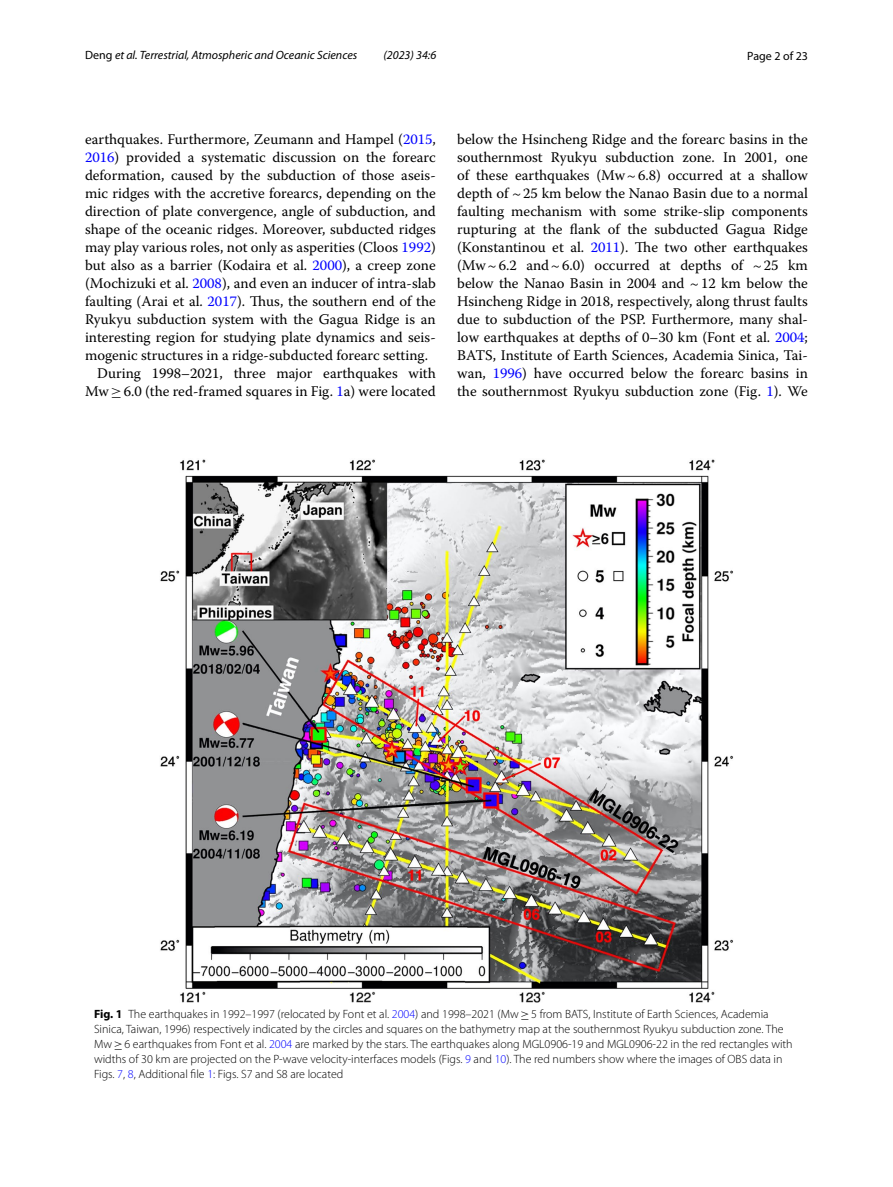
<style>
.page{position:relative;width:893px;height:1187px;background:#fff}
.page>*{position:absolute;margin:0;border:0;box-sizing:border-box;transform-origin:0 0}
.t1{font:14.7px/18px "Warnock Pro";color:#000;text-align:justify}
.t2{font:300 12px/15px "Myriad Pro";color:#000}
.t3{font:italic 12px "Myriad Pro";color:#000}
.t4{font:12px "Myriad Pro";color:#000}
.s1{font-style:normal}
.s2{color:#00f}
.s3{font-family:"MTSY"}
.s4{font-weight:700}
.s5{font-family:"MTSYN";font-weight:400}
.s6{font-family:"MTSYN2";font-weight:400}
</style>
<div class="page">
<img style="left:160px;top:459px;width:573px;height:543px">
<p class="t3" style="left:85px;top:48px;width:274px"><span class="s1">Deng</span> et al. Terrestrial, Atmospheric and Oceanic Sciences</p>
<p class="t3" style="left:383px;top:48px;width:54px">(2023) 34:6</p>
<p class="t4" style="left:747px;top:48px;width:62px">Page 2 of 23</p>
<p class="t1" style="left:85px;top:130px;width:352px">earthquakes. Furthermore, Zeumann and Hampel (<span class="s2">2015</span>,</p>
<p class="t1" style="left:85px;top:148px;width:352px"><span class="s2">2016</span>) provided a systematic discussion on the forearc</p>
<p class="t1" style="left:85px;top:166px;width:352px">deformation, caused by the subduction of those aseis-</p>
<p class="t1" style="left:85px;top:184px;width:352px">mic ridges with the accretive forearcs, depending on the</p>
<p class="t1" style="left:85px;top:202px;width:352px">direction of plate convergence, angle of subduction, and</p>
<p class="t1" style="left:85px;top:220px;width:352px">shape of the oceanic ridges. Moreover, subducted ridges</p>
<p class="t1" style="left:85px;top:238px;width:352px">may play various roles, not only as asperities (Cloos <span class="s2">1992</span>)</p>
<p class="t1" style="left:85px;top:256px;width:352px">but also as a barrier (Kodaira et al. <span class="s2">2000</span>), a creep zone</p>
<p class="t1" style="left:85px;top:274px;width:352px">(Mochizuki et al. <span class="s2">2008</span>), and even an inducer of intra-slab</p>
<p class="t1" style="left:85px;top:292px;width:352px">faulting (Arai et al. <span class="s2">2017</span>). Thus, the southern end of the</p>
<p class="t1" style="left:85px;top:310px;width:352px">Ryukyu subduction system with the Gagua Ridge is an</p>
<p class="t1" style="left:85px;top:328px;width:352px">interesting region for studying plate dynamics and seis-</p>
<p class="t1" style="left:85px;top:346px;width:345px">mogenic structures in a ridge-subducted forearc setting.</p>
<p class="t1" style="left:97px;top:364px;width:340px">During 1998–2021, three major earthquakes with</p>
<p class="t1" style="left:85px;top:382px;width:352px">Mw<span class="s3">≥</span>6.0 (the red-framed squares in Fig. <span class="s2">1</span>a) were located</p>
<p class="t1" style="left:457px;top:130px;width:352px">below the Hsincheng Ridge and the forearc basins in the southernmost Ryukyu subduction zone. In 2001, one of these earthquakes (Mw~6.8) occurred at a shallow depth of ~25 km below the Nanao Basin due to a normal faulting mechanism with some strike-slip components rupturing at the flank of the subducted Gagua Ridge (Konstantinou et al. <span class="s2">2011</span>). The two other earthquakes (Mw~6.2 and~6.0) occurred at depths of ~25 km below the Nanao Basin in 2004 and ~12 km below the Hsincheng Ridge in 2018, respectively, along thrust faults due to subduction of the PSP. Furthermore, many shal&shy;low earthquakes at depths of 0–30 km (Font et al. <span class="s2">2004</span>; BATS, Institute of Earth Sciences, Academia Sinica, Tai&shy;wan, <span class="s2">1996</span>) have occurred below the forearc basins in the southernmost Ryukyu subduction zone (Fig. <span class="s2">1</span>). We</p>
<p class="t2" style="left:94px;top:1006px;width:700px"><span class="s4">Fig. 1</span> The earthquakes in 1992–1997 (relocated by Font et al. <span class="s2">2004</span>) and 1998–2021 (Mw <span class="s5">≥</span> 5 from BATS, Institute of Earth Sciences, Academia Sinica, Taiwan, 1996) respectively indicated by the circles and squares on the bathymetry map at the southernmost Ryukyu subduction zone. The Mw <span class="s6">≥</span> 6 earthquakes from Font et al. <span class="s2">2004</span> are marked by the stars. The earthquakes along MGL0906-19 and MGL0906-22 in the red rectangles with widths of 30 km are projected on the P-wave velocity-interfaces models (Figs. <span class="s2">9</span> and <span class="s2">10</span>). The red numbers show where the images of OBS data in Figs. <span class="s2">7</span>, <span class="s2">8</span>, Additional file <span class="s2">1</span>: Figs. S7 and S8 are located</p>
</div>
